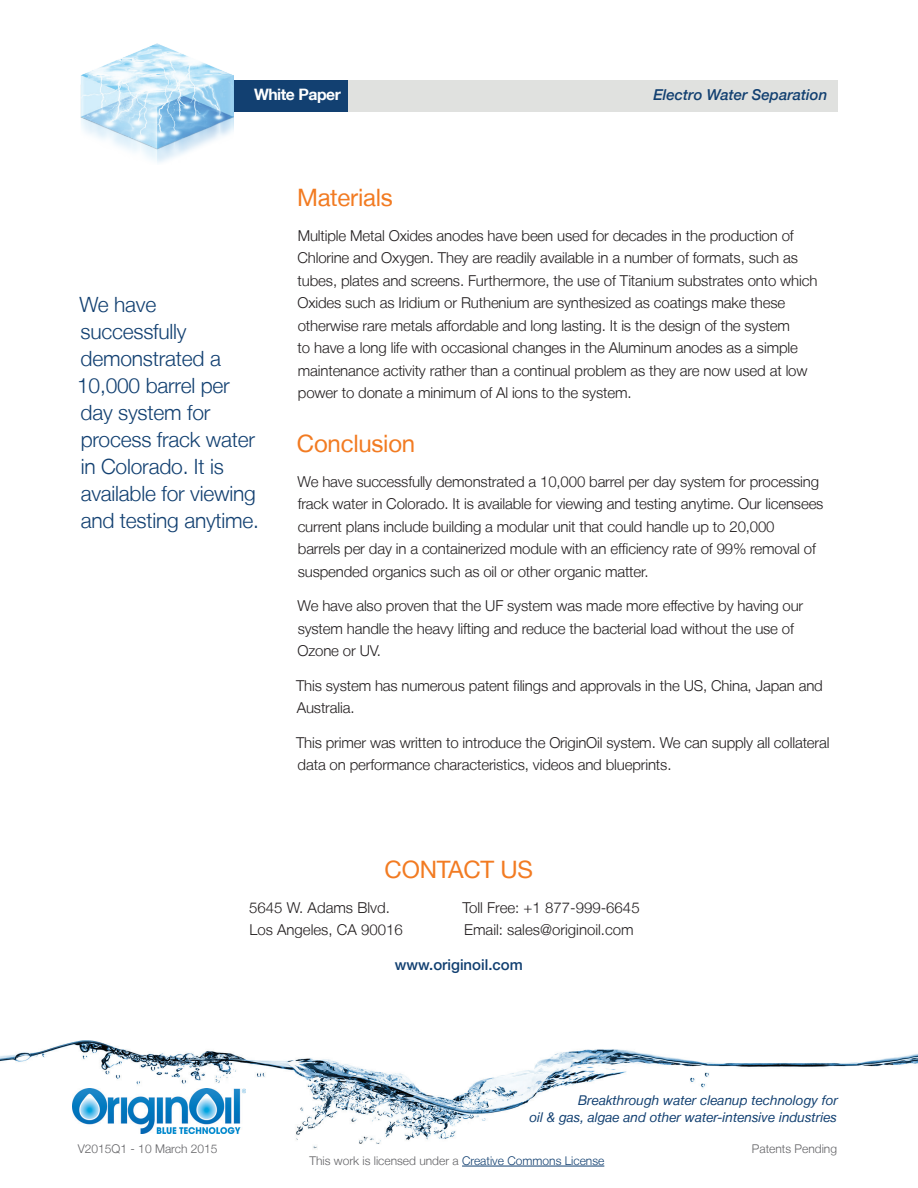
<style>
.page{position:relative;width:918px;height:1188px;background:#fff}
.page>*{position:absolute;margin:0;border:0;box-sizing:border-box;transform-origin:0 0}
.t1{font:24px "Helvetica Neue LT";letter-spacing:-.01em;color:#f27b22}
.t2{font:300 21px/27px "Helvetica Neue LT";letter-spacing:-.01em;color:#124071}
.t3{font:700 15.75px "Helvetica Neue LT";letter-spacing:-.03em;color:#fff}
.t4{font:300 15px/22.5px "Helvetica Neue LT";letter-spacing:-.01em;color:#231f20}
.t5{font:italic 500 15px "Helvetica Neue LT";color:#124071}
.t6{font:500 15px "Helvetica Neue LT";color:#124071}
.t7{font:italic 13.5px/16.5px "Helvetica Neue LT";color:#124071;text-align:right}
.t8{font:300 12px "Helvetica Neue LT";color:#636366}
.s1{color:#124071}
</style>
<div class="page">
<div style="left:348px;top:80px;width:490px;height:32px;background:#e0e1df"></div>
<div style="left:227px;top:80px;width:121px;height:32px;background:#124071"></div>
<img style="left:80px;top:44px;width:154px;height:119px">
<img style="left:0;top:1040px;width:918px;height:109px">
<hr style="left:462px;top:1166px;width:142px;height:1px;background:#124071">
<img style="left:72px;top:1089px;width:173px;height:44px">
<p class="t3" style="left:254px;top:85px;width:88px">White Paper</p>
<p class="t5" style="left:653px;top:86px;width:175px">Electro Water Separation</p>
<h2 class="t2" style="left:77px;top:291px;width:183px">We have successfully demonstrated a<br>10,000 barrel per day system for process frack water in Colorado. It is available for viewing and testing anytime.</h2>
<h1 class="t1" style="left:297px;top:183px;width:97px">Materials</h1>
<p class="t4" style="left:297px;top:224px;width:522px">Multiple Metal Oxides anodes have been used for decades in the production of Chlorine and Oxygen. They are readily available in a number of formats, such as tubes, plates and screens. Furthermore, the use of Titanium substrates onto which Oxides such as Iridium or Ruthenium are synthesized as coatings make these otherwise rare metals affordable and long lasting. It is the design of the system<br>to have a long life with occasional changes in the Aluminum anodes as a simple maintenance activity rather than a continual problem as they are now used at low power to donate a minimum of Al ions to the system.</p>
<h1 class="t1" style="left:297px;top:429px;width:120px">Conclusion</h1>
<p class="t4" style="left:298px;top:470px;width:527px">We have successfully demonstrated a 10,000 barrel per day system for processing frack water in Colorado. It is available for viewing and testing anytime. Our licensees current plans include building a modular unit that could handle up to 20,000<br>barrels per day in a containerized module with an efficiency rate of 99% removal of suspended organics such as oil or other organic matter.</p>
<p class="t4" style="left:297px;top:594px;width:507px">We have also proven that the UF system was made more effective by having our system handle the heavy lifting and reduce the bacterial load without the use of<br>Ozone or UV.</p>
<p class="t4" style="left:296px;top:674px;width:528px">This system has numerous patent filings and approvals in the US, China, Japan and<br>Australia.</p>
<p class="t4" style="left:296px;top:731px;width:535px">This primer was written to introduce the OriginOil system. We can supply all collateral data on performance characteristics, videos and blueprints.</p>
<h1 class="t1" style="left:385px;top:855px;width:150px">CONTACT US</h1>
<p class="t4" style="left:249px;top:896px;width:155px">5645 W. Adams Blvd.<br>Los Angeles, CA 90016</p>
<p class="t4" style="left:463px;top:896px;width:179px">Toll Free: +1 877-999-6645<br>Email: sales@originoil.com</p>
<p class="t6" style="left:395px;top:955px;width:129px">www.originoil.com</p>
<p class="t7" style="left:529px;top:1092px;width:310px">Breakthrough water cleanup technology for<br>oil &amp; gas, algae and other water-intensive industries</p>
<p class="t8" style="left:78px;top:1141px;width:141px">V2015Q1 - 10 March 2015</p>
<p class="t8" style="left:752px;top:1141px;width:87px">Patents Pending</p>
<p class="t8" style="left:309px;top:1153px;width:296px">This work is licensed under a <span class="s1">Creative Commons License</span></p>
</div>
